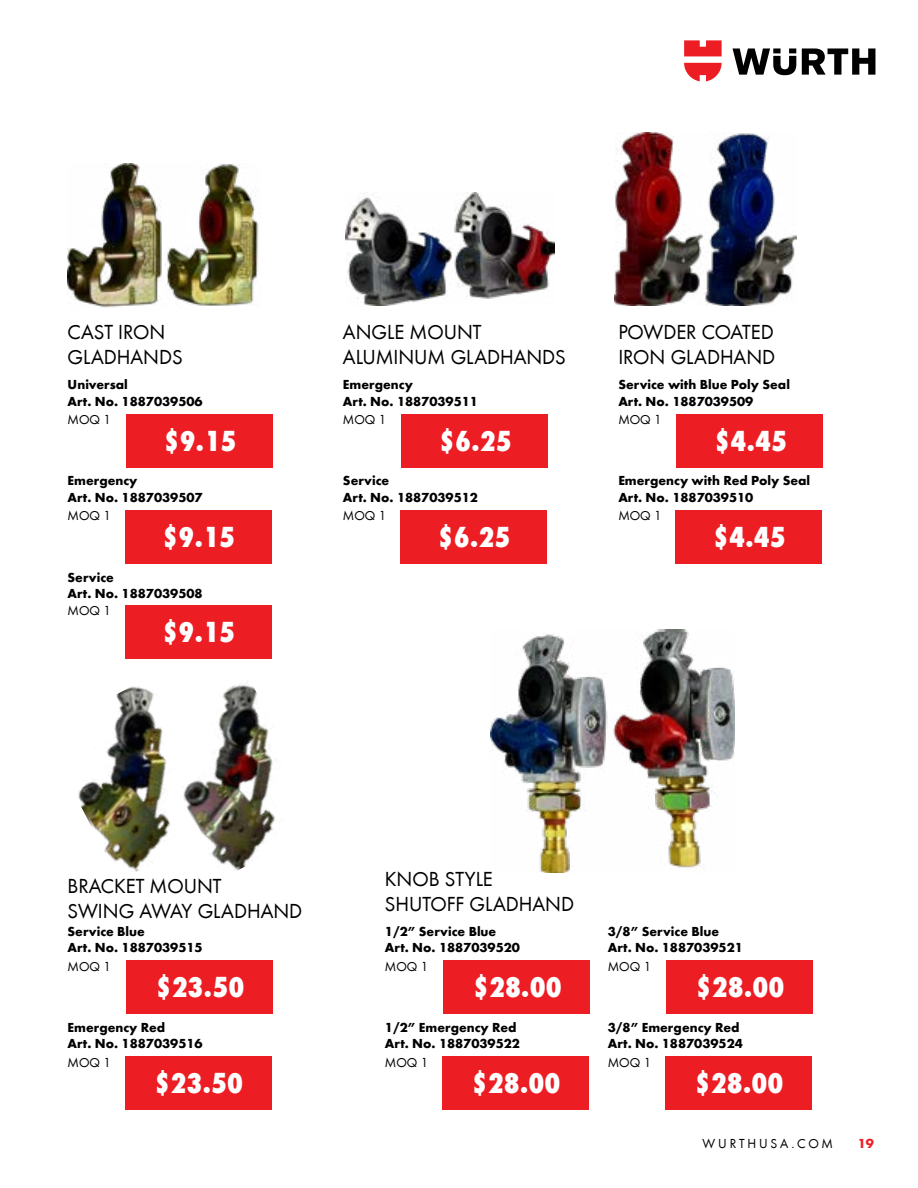
<style>
.page{position:relative;width:918px;height:1188px;background:#fff}
.page>*{position:absolute;margin:0;border:0;box-sizing:border-box;transform-origin:0 0}
.t1{font:30px "Wuerth Extra Bold Cond Caps";color:#fff}
.t2{font:21px/25.2px "Wuerth";color:#000}
.t3{font:700 13.5px/16.2px "Wuerth";color:#000}
.t4{font:13.5px "Wuerth";color:#000}
.t5{font:13.5px "Wuerth";letter-spacing:.205em;color:#000}
.t6{font:700 13.5px "Wuerth";color:#ed1d24}
</style>
<div class="page">
<svg style="left:733px;top:48px;width:142px;height:27px"></svg>
<svg style="left:684px;top:40px;width:38px;height:41px"></svg>
<div style="left:126px;top:414px;width:146px;height:54px;background:#ed1d24"></div>
<div style="left:125px;top:510px;width:146px;height:53px;background:#ed1d24"></div>
<div style="left:125px;top:605px;width:146px;height:54px;background:#ed1d24"></div>
<div style="left:401px;top:414px;width:147px;height:54px;background:#ed1d24"></div>
<div style="left:400px;top:510px;width:147px;height:53px;background:#ed1d24"></div>
<div style="left:677px;top:414px;width:146px;height:54px;background:#ed1d24"></div>
<div style="left:676px;top:510px;width:146px;height:53px;background:#ed1d24"></div>
<img style="left:614px;top:133px;width:183px;height:172px">
<img style="left:345px;top:192px;width:210px;height:113px">
<img style="left:68px;top:163px;width:191px;height:145px">
<div style="left:126px;top:961px;width:146px;height:53px;background:#ed1d24"></div>
<div style="left:125px;top:1056px;width:146px;height:54px;background:#ed1d24"></div>
<img style="left:78px;top:686px;width:64px;height:186px">
<img style="left:142px;top:682px;width:133px;height:189px">
<div style="left:443px;top:961px;width:147px;height:53px;background:#ed1d24"></div>
<div style="left:442px;top:1056px;width:147px;height:54px;background:#ed1d24"></div>
<div style="left:666px;top:961px;width:147px;height:53px;background:#ed1d24"></div>
<div style="left:665px;top:1056px;width:146px;height:54px;background:#ed1d24"></div>
<img style="left:490px;top:630px;width:244px;height:243px">
<h2 class="t2" style="left:68px;top:319px;width:117px">CAST IRON<br>GLADHANDS</h2>
<p class="t3" style="left:68px;top:376px;width:137px">Universal<br>Art. No. 1887039506</p>
<h1 class="t1" style="left:164px;top:420px;width:74px">$9.15</h1>
<p class="t4" style="left:68px;top:411px;width:45px">MOQ 1</p>
<p class="t3" style="left:68px;top:472px;width:137px">Emergency<br>Art. No. 1887039507</p>
<h1 class="t1" style="left:163px;top:516px;width:74px">$9.15</h1>
<p class="t4" style="left:68px;top:507px;width:45px">MOQ 1</p>
<p class="t3" style="left:68px;top:568px;width:137px">Service<br>Art. No. 1887039508</p>
<h1 class="t1" style="left:163px;top:611px;width:74px">$9.15</h1>
<p class="t4" style="left:68px;top:602px;width:45px">MOQ 1</p>
<h2 class="t2" style="left:343px;top:319px;width:224px">ANGLE MOUNT<br>ALUMINUM GLADHANDS</h2>
<p class="t3" style="left:343px;top:376px;width:137px">Emergency<br>Art. No. 1887039511</p>
<h1 class="t1" style="left:439px;top:420px;width:74px">$6.25</h1>
<p class="t4" style="left:343px;top:411px;width:45px">MOQ 1</p>
<p class="t3" style="left:343px;top:472px;width:137px">Service<br>Art. No. 1887039512</p>
<h1 class="t1" style="left:438px;top:516px;width:74px">$6.25</h1>
<p class="t4" style="left:343px;top:507px;width:45px">MOQ 1</p>
<h2 class="t2" style="left:618px;top:319px;width:158px">POWDER COATED<br>IRON GLADHAND</h2>
<p class="t3" style="left:618px;top:376px;width:173px">Service with Blue Poly Seal<br>Art. No. 1887039509</p>
<h1 class="t1" style="left:714px;top:420px;width:74px">$4.45</h1>
<p class="t4" style="left:618px;top:411px;width:45px">MOQ 1</p>
<p class="t3" style="left:618px;top:472px;width:193px">Emergency with Red Poly Seal<br>Art. No. 1887039510</p>
<h1 class="t1" style="left:713px;top:516px;width:74px">$4.45</h1>
<p class="t4" style="left:618px;top:507px;width:45px">MOQ 1</p>
<h2 class="t2" style="left:68px;top:873px;width:236px">BRACKET MOUNT<br>SWING AWAY GLADHAND</h2>
<p class="t3" style="left:68px;top:922px;width:137px">Service Blue<br>Art. No. 1887039515</p>
<h1 class="t1" style="left:156px;top:966px;width:90px">$23.50</h1>
<p class="t4" style="left:68px;top:957px;width:45px">MOQ 1</p>
<p class="t3" style="left:68px;top:1018px;width:137px">Emergency Red<br>Art. No. 1887039516</p>
<h1 class="t1" style="left:155px;top:1062px;width:90px">$23.50</h1>
<p class="t4" style="left:68px;top:1053px;width:45px">MOQ 1</p>
<h2 class="t2" style="left:385px;top:865px;width:191px">KNOB STYLE<br>SHUTOFF GLADHAND</h2>
<p class="t3" style="left:385px;top:922px;width:137px">1/2” Service Blue<br>Art. No. 1887039520</p>
<h1 class="t1" style="left:473px;top:966px;width:90px">$28.00</h1>
<p class="t4" style="left:385px;top:957px;width:45px">MOQ 1</p>
<p class="t3" style="left:385px;top:1018px;width:137px">1/2” Emergency Red<br>Art. No. 1887039522</p>
<h1 class="t1" style="left:472px;top:1062px;width:90px">$28.00</h1>
<p class="t4" style="left:385px;top:1053px;width:45px">MOQ 1</p>
<p class="t3" style="left:608px;top:922px;width:137px">3/8” Service Blue<br>Art. No. 1887039521</p>
<h1 class="t1" style="left:696px;top:966px;width:90px">$28.00</h1>
<p class="t4" style="left:608px;top:957px;width:45px">MOQ 1</p>
<p class="t3" style="left:608px;top:1018px;width:137px">3/8” Emergency Red<br>Art. No. 1887039524</p>
<h1 class="t1" style="left:695px;top:1062px;width:90px">$28.00</h1>
<p class="t4" style="left:608px;top:1053px;width:45px">MOQ 1</p>
<p class="t5" style="left:703px;top:1134px;width:132px">WURTHUSA.COM</p>
<p class="t6" style="left:858px;top:1134px;width:18px">19</p>
</div>
